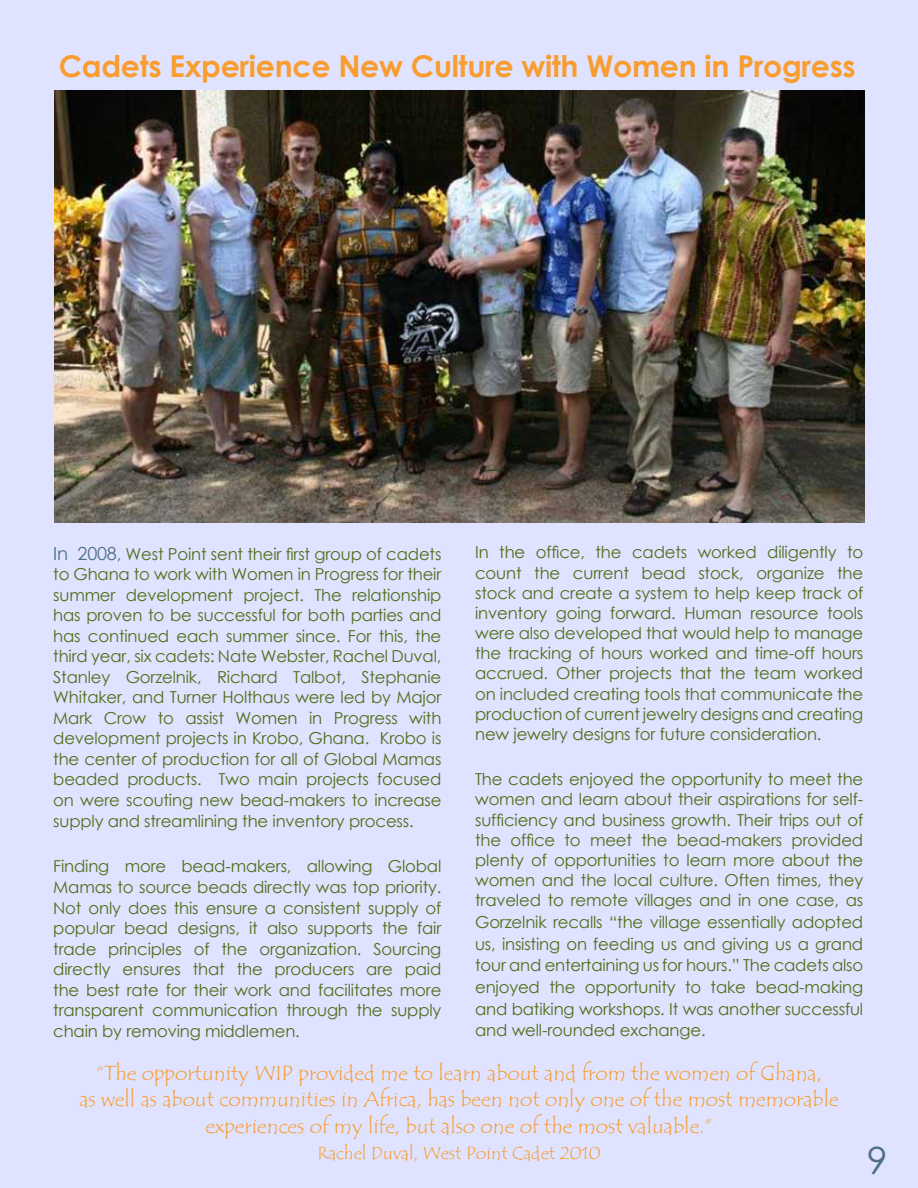
<style>
.page{position:relative;width:918px;height:1188px;background:#dfe3ff}
.page>*{position:absolute;margin:0;border:0;box-sizing:border-box;transform-origin:0 0}
.t1{font:37.5px "Century Gothic";color:#4f6e80}
.t2{font:700 30px "Century Gothic";letter-spacing:-.01em;color:#f99d31}
.t3{font:21px/26.4px "Tempus Sans ITC";color:#f99d31;text-align:center}
.t4{font:18px "Tempus Sans ITC";color:#f99d31}
.t5{font:16.5px/20.5px "Century Gothic";letter-spacing:-.01em;color:#4f6e18;text-align:justify}
.s1{font-size:18px;color:#4f6e80}
.s2{color:#4f6e80}
</style>
<div class="page">
<img style="left:55px;top:90px;width:810px;height:432px">
<h2 class="t2" style="left:59px;top:43px;width:799px">Cadets Experience New Culture with Women in Progress</h2>
<p class="t5" style="left:475px;top:542px;width:390px">In the office, the cadets worked diligently to count the current bead stock, organize the stock and create a system to help keep track of inventory going forward. Human resource tools were also developed that would help to manage the tracking of hours worked and time-off hours accrued. Other projects that the team worked on included creating tools that communicate the production of current jewelry designs and creating new jewelry designs for future consideration.</p>
<p class="t5" style="left:475px;top:769px;width:390px">The cadets enjoyed the opportunity to meet the women and learn about their aspirations for self&shy;sufficiency and business growth. Their trips out of the office to meet the bead-makers provided plenty of opportunities to learn more about the women and the local culture. Often times, they traveled to remote villages and in one case, as</p>
<p class="t5" style="left:475px;top:911px;width:390px;line-height:21.8px">Gorzelnik recalls “the village essentially adopted us, insisting on feeding us and giving us a grand tour and entertaining us for hours.” The cadets also enjoyed the opportunity to take bead-making and batiking workshops. It was another successful and well-rounded exchange.</p>
<p class="t3" style="left:79px;top:1060px;width:761px">“The opportunity WIP provided me to learn about and from the women of Ghana,<br>as well as about communities in Africa, has been not only one of the most memorable experiences of my life, but also one of the most valuable.”</p>
<p class="t4" style="left:317px;top:1142px;width:285px">Rachel Duval, West Point Cadet 2010</p>
<p class="t5" style="left:53px;top:543px;width:390px"><span class="s1">In 2008</span><span class="s2">,</span> West Point sent their first group of cadets to Ghana to work with Women in Progress for their summer development project. The relationship has proven to be successful for both parties and has continued each summer since. For this, the third year, six cadets: Nate Webster, Rachel Duval, Stanley Gorzelnik, Richard Talbot, Stephanie Whitaker, and Turner Holthaus were led by Major Mark Crow to assist Women in Progress with development projects in Krobo, Ghana. Krobo is the center of production for all of Global Mamas beaded products. Two main projects focused on were scouting new bead-makers to increase supply and streamlining the inventory process.</p>
<p class="t5" style="left:53px;top:856px;width:390px">Finding more bead-makers, allowing Global Mamas to source beads directly was top priority.<br>Not only does this ensure a consistent supply of popular bead designs, it also supports the fair trade principles of the organization. Sourcing directly ensures that the producers are paid the best rate for their work and facilitates more transparent communication through the supply chain by removing middlemen.</p>
<h1 class="t1" style="left:867px;top:1134px;width:22px">9</h1>
</div>
